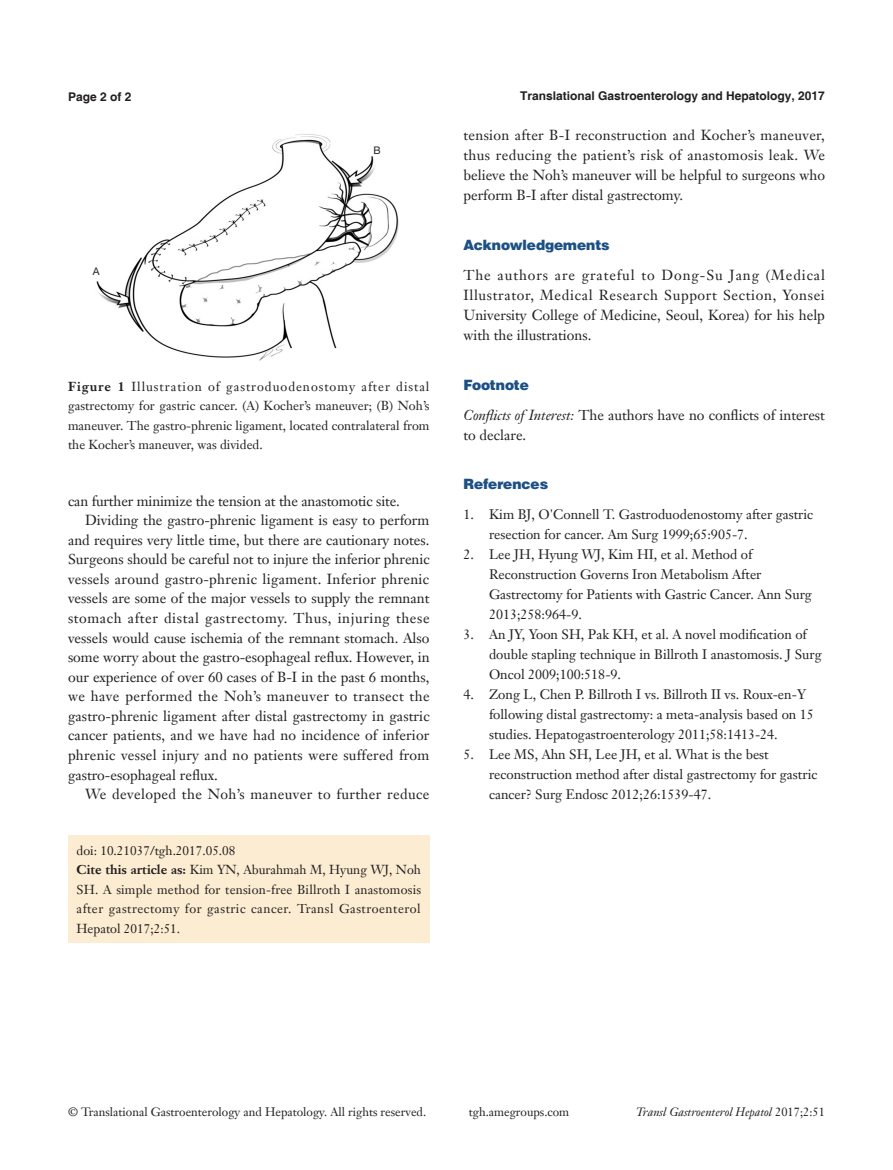
<style>
.page{position:relative;width:893px;height:1170px;background:#fff}
.page>*{position:absolute;margin:0;border:0;box-sizing:border-box;transform-origin:0 0}
.t1{font:14.25px/19.5px "Janson Text LT";color:#231f20;text-align:justify}
.t2{font:14.25px "Janson Text LT";letter-spacing:.03em;color:#231f20}
.一级标题-6_5{font:900 14.25px "Helvetica";color:#1c5085}
.t3{font:13.5px/20px "Janson Text LT";color:#231f20}
.t4{font:12.75px/19.5px "Janson Text LT";color:#231f20;text-align:justify}
.t5{font:12px "Janson Text LT";color:#231f20}
.t6{font:700 12px "Helvetica";color:#231f20}
.t7{font:italic 12px "Janson Text LT";color:#231f20}
.t8{font:10.5px "Helvetica Neue LT Pro";color:#231f20}
.s1{font-weight:700}
.s2{font-style:italic}
.s3{font-style:normal}
</style>
<div class="page">
<img style="left:96px;top:134px;width:303px;height:227px">
<div style="left:93px;top:266px;width:6px;height:10px;background:#fff"></div>
<div style="left:373px;top:145px;width:8px;height:10px;background:#fff"></div>
<div style="left:68px;top:835px;width:361px;height:108px;background:#fcedd2"></div>
<p class="t6" style="left:68px;top:89px;width:65px">Page 2 of 2</p>
<p class="t6" style="left:520px;top:88px;width:306px">Translational Gastroenterology and Hepatology, 2017</p>
<p class="t8" style="left:93px;top:265px;width:8px">A</p>
<p class="t8" style="left:373px;top:143px;width:9px">B</p>
<p class="t4" style="left:68px;top:376px;width:363px"><span class="s1">Figure 1</span> Illustration of gastroduodenostomy after distal gastrectomy for gastric cancer. (A) Kocher’s maneuver; (B) Noh’s maneuver. The gastro-phrenic ligament, located contralateral from the Kocher’s maneuver, was divided.</p>
<p class="t1" style="left:68px;top:491px;width:333px">can further minimize the tension at the anastomotic site.</p>
<p class="t1" style="left:68px;top:510px;width:363px;text-indent:17px">Dividing the gastro-phrenic ligament is easy to perform and requires very little time, but there are cautionary notes.<br>Surgeons should be careful not to injure the inferior phrenic vessels around gastro-phrenic ligament. Inferior phrenic vessels are some of the major vessels to supply the remnant stomach after distal gastrectomy. Thus, injuring these vessels would cause ischemia of the remnant stomach. Also some worry about the gastro-esophageal reflux. However, in our experience of over 60 cases of B-I in the past 6 months, we have performed the Noh’s maneuver to transect the gastro-phrenic ligament after distal gastrectomy in gastric cancer patients, and we have had no incidence of inferior phrenic vessel injury and no patients were suffered from gastro-esophageal reflux.</p>
<p class="t2" style="left:85px;top:785px;width:346px">We developed the Noh’s maneuver to further reduce</p>
<p class="t4" style="left:77px;top:840px;width:160px">doi: 10.21037/tgh.2017.05.08</p>
<p class="t4" style="left:77px;top:859px;width:346px"><span class="s1">Cite this article as:</span> Kim YN, Aburahmah M, Hyung WJ, Noh SH. A simple method for tension-free Billroth I anastomosis after gastrectomy for gastric cancer. Transl Gastroenterol Hepatol 2017;2:51.</p>
<p class="t1" style="left:463px;top:125px;width:363px;line-height:20px">tension after B-I reconstruction and Kocher’s maneuver, thus reducing the patient’s risk of anastomosis leak. We believe the Noh’s maneuver will be helpful to surgeons who perform B-I after distal gastrectomy.</p>
<p class="一级标题-6_5" style="left:463px;top:235px;width:148px">Acknowledgements</p>
<p class="t1" style="left:463px;top:265px;width:363px;line-height:20px">The authors are grateful to Dong-Su Jang (Medical Illustrator, Medical Research Support Section, Yonsei University College of Medicine, Seoul, Korea) for his help with the illustrations.</p>
<p class="一级标题-6_5" style="left:463px;top:375px;width:67px">Footnote</p>
<p class="t1" style="left:463px;top:405px;width:363px;line-height:20px"><span class="s2">Conflicts of Interest:</span> The authors have no conflicts of interest to declare.</p>
<p class="一级标题-6_5" style="left:463px;top:474px;width:86px">References</p>
<p class="t3" style="left:489px;top:504px;width:326px;text-indent:-26px">1. Kim BJ, O'Connell T. Gastroduodenostomy after gastric resection for cancer. Am Surg 1999;65:905-7.</p>
<p class="t3" style="left:489px;top:544px;width:324px;text-indent:-26px">2. Lee JH, Hyung WJ, Kim HI, et al. Method of Reconstruction Governs Iron Metabolism After Gastrectomy for Patients with Gastric Cancer. Ann Surg 2013;258:964-9.</p>
<p class="t3" style="left:489px;top:624px;width:334px;text-indent:-26px">3. An JY, Yoon SH, Pak KH, et al. A novel modification of double stapling technique in Billroth I anastomosis. J Surg<br>Oncol 2009;100:518-9.</p>
<p class="t3" style="left:489px;top:684px;width:326px;text-indent:-26px">4. Zong L, Chen P. Billroth I vs. Billroth II vs. Roux-en-Y following distal gastrectomy: a meta-analysis based on 15 studies. Hepatogastroenterology 2011;58:1413-24.</p>
<p class="t3" style="left:489px;top:744px;width:330px;text-indent:-26px">5. Lee MS, Ahn SH, Lee JH, et al. What is the best reconstruction method after distal gastrectomy for gastric cancer? Surg Endosc 2012;26:1539-47.</p>
<p class="t5" style="left:68px;top:1104px;width:360px">© Translational Gastroenterology and Hepatology. All rights reserved.</p>
<p class="t5" style="left:469px;top:1104px;width:102px">tgh.amegroups.com</p>
<p class="t7" style="left:636px;top:1104px;width:190px">Transl Gastroenterol Hepatol <span class="s3">2017;2:51</span></p>
</div>
